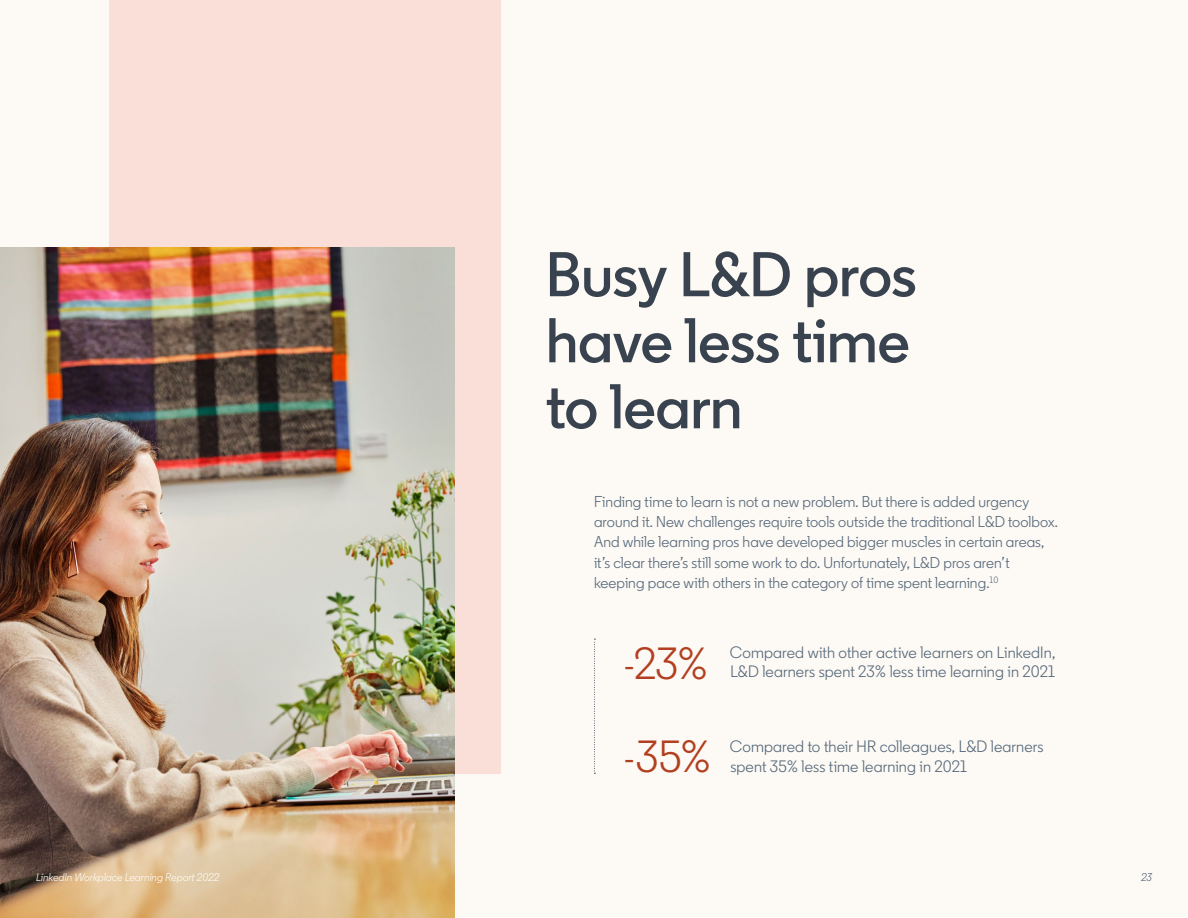
<style>
.page{position:relative;width:1188px;height:918px;background:#fff}
.page>*{position:absolute;margin:0;border:0;box-sizing:border-box;transform-origin:0 0}
.t1{font:600 63px/66px "Community";letter-spacing:-.005em;color:#38434f;text-align:justify}
.t2{font:45px/93.6px "Community";color:#b24020}
.t3{font:16.5px/19.5px "Community";letter-spacing:.005em;color:#56687a}
.t4{font:15.75px/20.2px "Community";letter-spacing:.005em;color:#56687a}
.t5{font:italic 11.25px "Community";color:#fdfaf5}
.t6{font:italic 11.25px "Community";color:#56687a}
</style>
<div class="page">
<div style="left:1px;top:1px;width:1186px;height:916px;background:#fdfaf5"></div>
<div style="left:110px;top:0;width:391px;height:774px;background:#fadfd8"></div>
<svg style="left:594px;top:639px;width:1px;height:135px"></svg>
<img style="left:0;top:248px;width:454px;height:670px">
<h1 class="t1" style="left:546px;top:241px;width:372px">Busy L&amp;D pros have less time to learn</h1>
<p class="t4" style="left:594px;top:491px;width:465px">Finding time to learn is not a new problem. But there is added urgency around it. New challenges require tools outside the traditional L&amp;D toolbox.<br>And while learning pros have developed bigger muscles in certain areas, it’s clear there’s still some work to do. Unfortunately, L&amp;D pros aren’t keeping pace with others in the category of time spent learning.<sup>10</sup></p>
<h2 class="t2" style="left:623px;top:616px;width:90px">-23% -35%</h2>
<p class="t3" style="left:730px;top:643px;width:327px">Compared with other active learners on LinkedIn,<br>L&amp;D learners spent 23% less time learning in 2021</p>
<p class="t3" style="left:730px;top:737px;width:315px">Compared to their HR colleagues, L&amp;D learners spent 35% less time learning in 2021</p>
<p class="t5" style="left:36px;top:871px;width:185px">LinkedIn Workplace Learning Report 2022</p>
<p class="t6" style="left:1141px;top:871px;width:12px">23</p>
</div>
